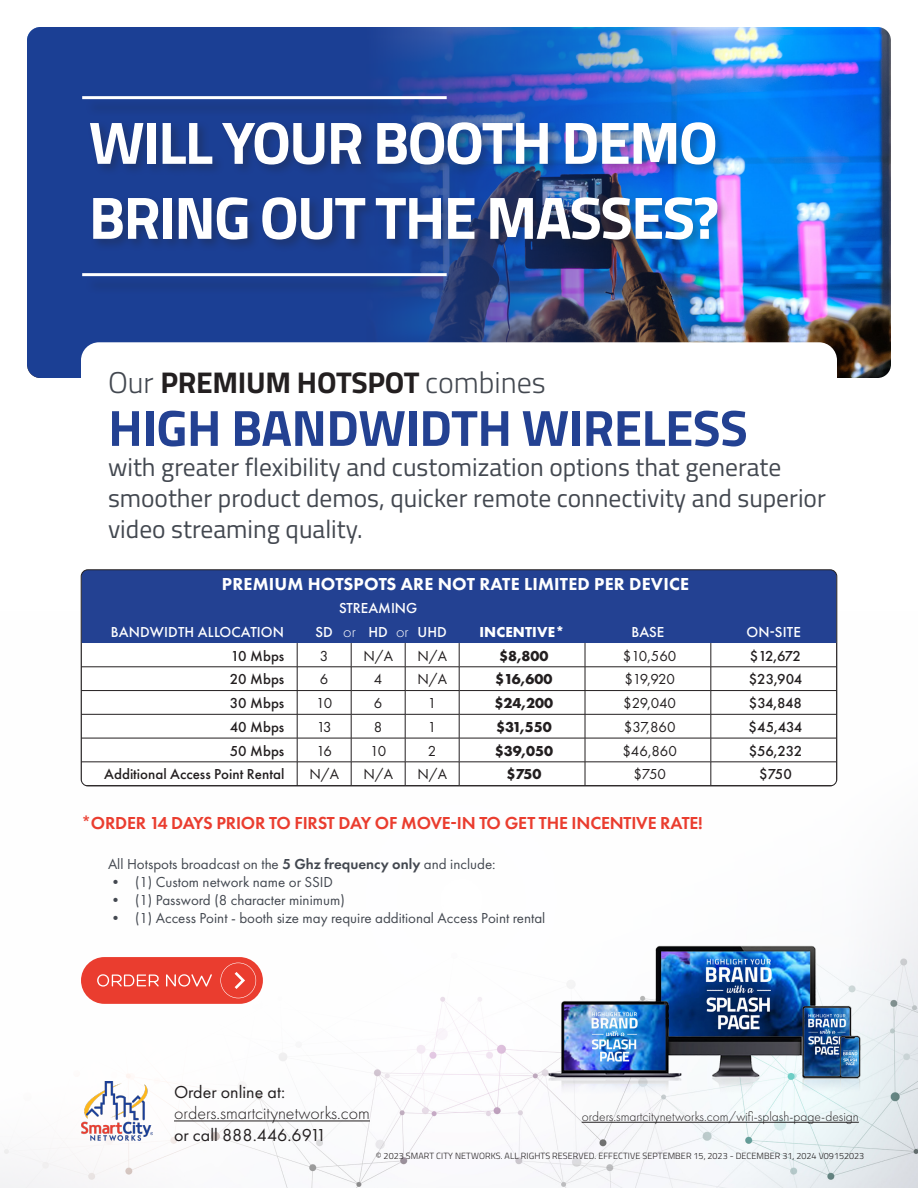
<style>
.page{position:relative;width:918px;height:1188px;background:#fff}
.page>*{position:absolute;margin:0;border:0;box-sizing:border-box;transform-origin:0 0}
.Body_Text{font:700 60px "Titillium Web";letter-spacing:-.03em;color:#fff}
.Body_Text-2{font:700 51px "Titillium Web";letter-spacing:-.01em;color:#234192}
.Body_Text-3{font:700 30px "Titillium Web";letter-spacing:-.01em;color:#231f20}
.t1{font:25.5px/30.6px "Titillium Web";color:#434850}
.t2{font:600 18px "Futura PT";letter-spacing:-.01em;color:#ea3d2f}
.t3{font:800 18px "Futura PT";letter-spacing:.01em;color:#fff}
.Body_Text-4{font:18px "Futura PT";color:#231f20}
.Body_Text-5{font:300 18px "Futura PT";color:#231f20}
.t4{font:300 16.35px "Futura PT";color:#fff}
.t5{font:15px "Futura PT";color:#434850}
.t6{font:500 15px "Futura PT";color:#231f20}
.t7{font:15px "Futura PT";letter-spacing:-.025em;color:#231f20}
.t8{font:500 15px "Futura PT";letter-spacing:.01em;color:#fff}
.t9{font:700 15px "Futura PT";color:#231f20}
.t10{font:700 15px "Futura PT";letter-spacing:.01em;color:#fff}
.t11{font:300 13.5px "Futura PT";color:#231f20}
.t12{font:300 9px "Titillium Web";letter-spacing:.01em;color:#231f20}
.s1{font-weight:300;color:#434850}
.s2{font-weight:600}
</style>
<div class="page">
<img style="left:0;top:612px;width:918px;height:576px">
<img style="left:27px;top:27px;width:864px;height:351px;border-radius:14px">
<div style="left:87px;top:119px;width:643px;height:133px;background:#231f20;opacity:.3"></div>
<div style="left:85px;top:98px;width:380px;height:197px;background:#231f20;opacity:.3"></div>
<hr style="left:82px;top:96px;width:365px;height:3px;background:#fff">
<hr style="left:82px;top:273px;width:365px;height:3px;background:#fff">
<div style="left:81px;top:342px;width:756px;height:61px;background:#fff;border-radius:18px"></div>
<img style="left:543px;top:939px;width:321px;height:161px">
<hr style="left:582px;top:1122px;width:277px;height:1px;background:#231f20">
<div style="left:81px;top:957px;width:182px;height:47px;background:#ea3d2f;border-radius:23px"></div>
<svg style="left:220px;top:963px;width:36px;height:35px"></svg>
<svg style="left:97px;top:974px;width:62px;height:13px"></svg>
<svg style="left:166px;top:974px;width:46px;height:13px"></svg>
<hr style="left:174px;top:1120px;width:196px;height:1px;background:#231f20">
<img style="left:81px;top:1081px;width:72px;height:60px">
<div style="left:81px;top:570px;width:756px;height:73px;background:#234192"></div>
<svg style="left:82px;top:643px;width:754px;height:142px"></svg>
<hr style="left:81px;top:667px;width:216px;height:1px;background:#231f20">
<hr style="left:459px;top:667px;width:126px;height:1px;background:#231f20">
<hr style="left:585px;top:667px;width:126px;height:1px;background:#231f20">
<hr style="left:711px;top:667px;width:126px;height:1px;background:#231f20">
<hr style="left:81px;top:690px;width:216px;height:1px;background:#231f20">
<hr style="left:459px;top:690px;width:126px;height:1px;background:#231f20">
<hr style="left:585px;top:690px;width:126px;height:1px;background:#231f20">
<hr style="left:711px;top:690px;width:126px;height:1px;background:#231f20">
<hr style="left:81px;top:714px;width:216px;height:1px;background:#231f20">
<hr style="left:459px;top:714px;width:126px;height:1px;background:#231f20">
<hr style="left:585px;top:714px;width:126px;height:1px;background:#231f20">
<hr style="left:711px;top:714px;width:126px;height:1px;background:#231f20">
<hr style="left:81px;top:738px;width:216px;height:1px;background:#231f20">
<hr style="left:459px;top:738px;width:126px;height:1px;background:#231f20">
<hr style="left:585px;top:738px;width:126px;height:1px;background:#231f20">
<hr style="left:711px;top:738px;width:126px;height:1px;background:#231f20">
<hr style="left:81px;top:762px;width:216px;height:1px;background:#231f20">
<hr style="left:459px;top:762px;width:126px;height:1px;background:#231f20">
<hr style="left:585px;top:762px;width:126px;height:1px;background:#231f20">
<svg style="left:585px;top:643px;width:1px;height:141px"></svg>
<hr style="left:711px;top:762px;width:126px;height:1px;background:#231f20">
<svg style="left:711px;top:643px;width:1px;height:141px"></svg>
<hr style="left:81px;top:785px;width:216px;height:1px;background:#231f20">
<hr style="left:711px;top:785px;width:126px;height:1px;background:#231f20">
<hr style="left:297px;top:667px;width:54px;height:1px;background:#231f20">
<hr style="left:351px;top:667px;width:54px;height:1px;background:#231f20">
<hr style="left:405px;top:667px;width:54px;height:1px;background:#231f20">
<hr style="left:297px;top:690px;width:54px;height:1px;background:#231f20">
<hr style="left:351px;top:690px;width:54px;height:1px;background:#231f20">
<hr style="left:405px;top:690px;width:54px;height:1px;background:#231f20">
<hr style="left:297px;top:714px;width:54px;height:1px;background:#231f20">
<hr style="left:351px;top:714px;width:54px;height:1px;background:#231f20">
<hr style="left:405px;top:714px;width:54px;height:1px;background:#231f20">
<hr style="left:297px;top:738px;width:54px;height:1px;background:#231f20">
<hr style="left:351px;top:738px;width:54px;height:1px;background:#231f20">
<hr style="left:405px;top:738px;width:54px;height:1px;background:#231f20">
<hr style="left:297px;top:762px;width:54px;height:1px;background:#231f20">
<svg style="left:297px;top:643px;width:1px;height:141px"></svg>
<hr style="left:351px;top:762px;width:54px;height:1px;background:#231f20">
<svg style="left:351px;top:643px;width:1px;height:141px"></svg>
<hr style="left:405px;top:762px;width:54px;height:1px;background:#231f20">
<svg style="left:405px;top:643px;width:1px;height:141px"></svg>
<svg style="left:459px;top:643px;width:1px;height:141px"></svg>
<div style="left:81px;top:570px;width:756px;height:216px;border:1px solid #231f20;border-radius:7px"></div>
<p class="Body_Text" style="left:89px;top:97px;width:631px">WILL YOUR BOOTH DEMO</p>
<p class="Body_Text" style="left:89px;top:172px;width:632px">BRING OUT THE MASSES?</p>
<p class="Body_Text-3" style="left:108px;top:360px;width:439px"><span class="s1">Our</span> PREMIUM HOTSPOT <span class="s1">combines</span></p>
<p class="Body_Text-2" style="left:108px;top:389px;width:641px">HIGH BANDWIDTH WIRELESS</p>
<p class="t1" style="left:108px;top:451px;width:719px">with greater flexibility and customization options that generate smoother product demos, quicker remote connectivity and superior video streaming quality.</p>
<p class="t3" style="left:222px;top:572px;width:469px">PREMIUM HOTSPOTS ARE NOT RATE LIMITED PER DEVICE</p>
<p class="t8" style="left:339px;top:599px;width:80px">STREAMING</p>
<p class="t8" style="left:111px;top:623px;width:175px">BANDWIDTH ALLOCATION</p>
<p class="t8" style="left:315px;top:623px;width:19px">SD</p>
<p class="t8" style="left:368px;top:623px;width:21px">HD</p>
<p class="t8" style="left:418px;top:623px;width:31px">UHD</p>
<p class="t10" style="left:479px;top:622px;width:87px">INCENTIVE*</p>
<p class="t8" style="left:631px;top:623px;width:35px">BASE</p>
<p class="t8" style="left:747px;top:623px;width:56px">ON-SITE</p>
<p class="t6" style="left:231px;top:647px;width:55px">10 Mbps</p>
<p class="t7" style="left:320px;top:647px;width:10px">3</p>
<p class="t7" style="left:363px;top:647px;width:31px">N/A</p>
<p class="t7" style="left:417px;top:647px;width:31px">N/A</p>
<p class="t9" style="left:499px;top:646px;width:51px">$8,800</p>
<p class="t7" style="left:623px;top:647px;width:55px">$10,560</p>
<p class="t6" style="left:750px;top:647px;width:53px">$12,672</p>
<p class="t6" style="left:230px;top:670px;width:56px">20 Mbps</p>
<p class="t7" style="left:320px;top:671px;width:10px">6</p>
<p class="t7" style="left:374px;top:671px;width:10px">4</p>
<p class="t7" style="left:417px;top:671px;width:31px">N/A</p>
<p class="t9" style="left:495px;top:670px;width:59px">$16,600</p>
<p class="t7" style="left:624px;top:670px;width:52px">$19,920</p>
<p class="t6" style="left:749px;top:670px;width:55px">$23,904</p>
<p class="t6" style="left:230px;top:694px;width:56px">30 Mbps</p>
<p class="t7" style="left:316px;top:694px;width:18px">10</p>
<p class="t7" style="left:374px;top:694px;width:10px">6</p>
<p class="t7" style="left:428px;top:694px;width:10px">1</p>
<p class="t9" style="left:495px;top:693px;width:60px">$24,200</p>
<p class="t7" style="left:623px;top:694px;width:54px">$29,040</p>
<p class="t6" style="left:749px;top:694px;width:55px">$34,848</p>
<p class="t6" style="left:230px;top:718px;width:56px">40 Mbps</p>
<p class="t7" style="left:317px;top:718px;width:16px">13</p>
<p class="t7" style="left:374px;top:718px;width:10px">8</p>
<p class="t7" style="left:428px;top:718px;width:10px">1</p>
<p class="t9" style="left:496px;top:717px;width:57px">$31,550</p>
<p class="t7" style="left:624px;top:718px;width:53px">$37,860</p>
<p class="t6" style="left:749px;top:718px;width:55px">$45,434</p>
<p class="t6" style="left:230px;top:742px;width:56px">50 Mbps</p>
<p class="t7" style="left:316px;top:742px;width:17px">16</p>
<p class="t7" style="left:370px;top:742px;width:18px">10</p>
<p class="t7" style="left:428px;top:742px;width:10px">2</p>
<p class="t9" style="left:495px;top:741px;width:60px">$39,050</p>
<p class="t7" style="left:622px;top:742px;width:56px">$46,860</p>
<p class="t6" style="left:749px;top:742px;width:55px">$56,232</p>
<p class="t6" style="left:104px;top:765px;width:182px">Additional Access Point Rental</p>
<p class="t7" style="left:309px;top:766px;width:31px">N/A</p>
<p class="t7" style="left:363px;top:766px;width:31px">N/A</p>
<p class="t7" style="left:417px;top:766px;width:31px">N/A</p>
<p class="t9" style="left:506px;top:765px;width:37px">$750</p>
<p class="t7" style="left:633px;top:765px;width:34px">$750</p>
<p class="t6" style="left:759px;top:765px;width:34px">$750</p>
<p class="t4" style="left:343px;top:622px;width:14px">or</p>
<p class="t4" style="left:396px;top:622px;width:14px">or</p>
<p class="t2" style="left:81px;top:812px;width:623px">*ORDER 14 DAYS PRIOR TO FIRST DAY OF MOVE-IN TO GET THE INCENTIVE RATE!</p>
<p class="t5" style="left:108px;top:855px;width:389px">All Hotspots broadcast on the <span class="s2">5 Ghz frequency only</span> and include:</p>
<p class="t5" style="left:108px;top:873px;width:227px">• (1) Custom network name or SSID</p>
<p class="t5" style="left:108px;top:891px;width:238px">• (1) Password (8 character minimum)</p>
<p class="t5" style="left:108px;top:909px;width:439px">• (1) Access Point - booth size may require additional Access Point rental</p>
<p class="Body_Text-4" style="left:174px;top:1081px;width:113px">Order online at:</p>
<p class="Body_Text-5" style="left:174px;top:1103px;width:197px">orders.smartcitynetworks.com</p>
<p class="Body_Text-4" style="left:174px;top:1124px;width:154px">or call 888.446.6911</p>
<p class="t11" style="left:582px;top:1109px;width:279px">orders.smartcitynetworks.com/wifi-splash-page-design</p>
<p class="t12" style="left:376px;top:1150px;width:490px">© 2023 SMART CITY NETWORKS. ALL RIGHTS RESERVED. EFFECTIVE SEPTEMBER 15, 2023 - DECEMBER 31, 2024 V09152023</p>
</div>
